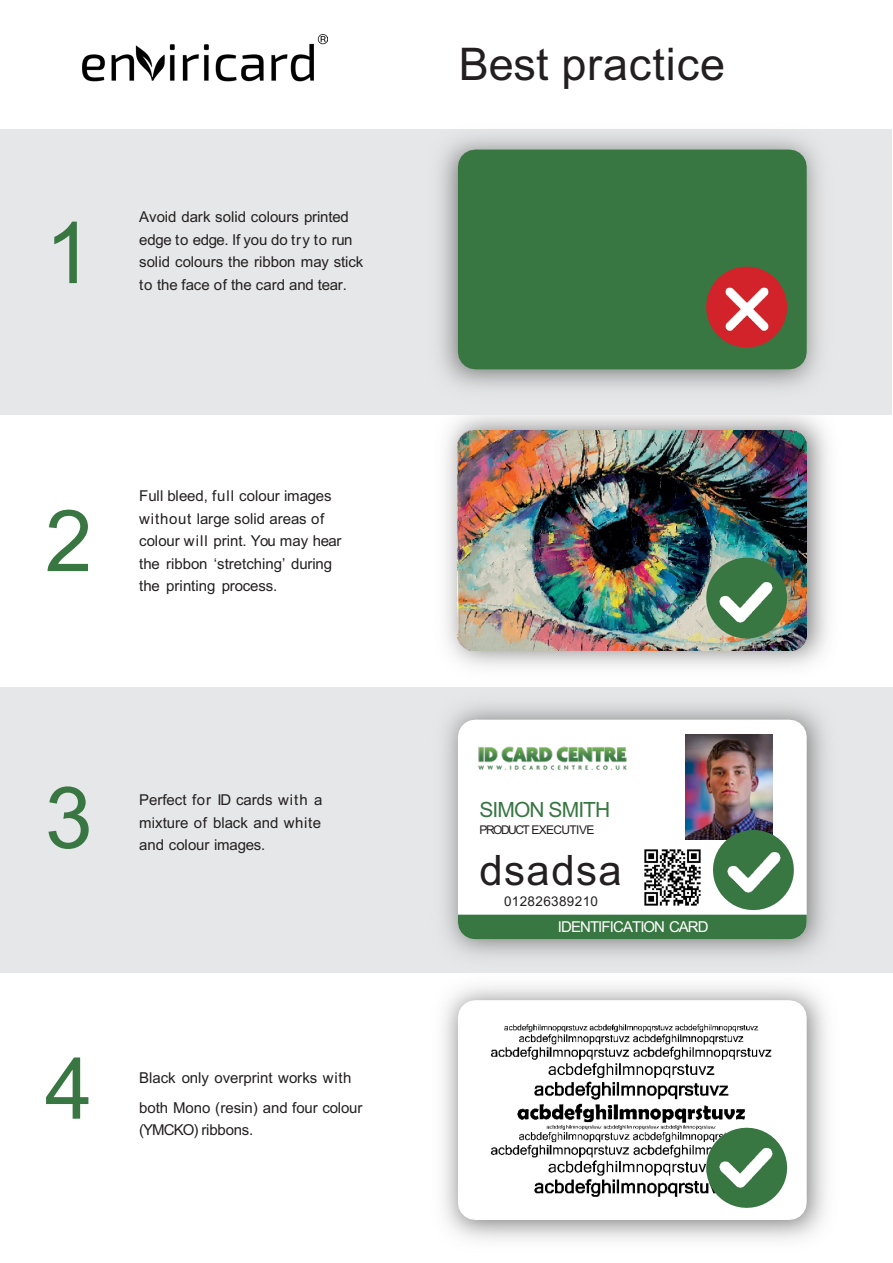
<style>
.page{position:relative;width:893px;height:1263px;background:#fff}
.page>*{position:absolute;margin:0;border:0;box-sizing:border-box;transform-origin:0 0}
.t1{font:85.5px "Arial";color:#387642}
.t2{font:45px "Arial";letter-spacing:.02em;color:#231f20}
.t3{font:42px "Arial";letter-spacing:.035em;color:#231f20}
.t4{font:21px "Arial";letter-spacing:-.045em;color:#387642}
.t5{font:15px/22.5px "Arial";letter-spacing:-.005em;color:#231f20}
.t6{font:15px "Arial";letter-spacing:-.065em;color:#fff}
.t7{font:13.5px "Arial";letter-spacing:.025em;color:#231f20}
.t8{font:12px "Arial";letter-spacing:-.065em;color:#231f20}
</style>
<div class="page">
<div style="left:0;top:687px;width:892px;height:285px;background:#e6e7e8"></div>
<div style="left:0;top:129px;width:891px;height:286px;background:#e6e7e8"></div>
<img style="left:440px;top:129px;width:452px;height:408px">
<svg style="left:458px;top:1000px;width:349px;height:220px"></svg>
<img style="left:458px;top:431px;width:349px;height:220px">
<img style="left:706px;top:558px;width:81px;height:80px">
<img style="left:479px;top:1015px;width:307px;height:192px">
<svg style="left:706px;top:1128px;width:81px;height:80px"></svg>
<div style="left:458px;top:150px;width:349px;height:219px;background:#387642"></div>
<svg style="left:706px;top:267px;width:81px;height:80px;background:#9f3e31"></svg>
<div style="left:458px;top:720px;width:349px;height:110px;background:#fff"></div>
<img style="left:723px;top:285px;width:48px;height:49px">
<img style="left:718px;top:575px;width:56px;height:55px">
<img style="left:685px;top:735px;width:87px;height:95px">
<img style="left:718px;top:1140px;width:56px;height:56px">
<img style="left:473px;top:742px;width:160px;height:32px">
<svg style="left:458px;top:830px;width:349px;height:109px;background:#b5c7b8"></svg>
<img style="left:726px;top:845px;width:56px;height:55px">
<img style="left:83px;top:34px;width:244px;height:48px">
<p class="t1" style="left:45px;top:194px;width:49px">1</p>
<p class="t5" style="left:139px;top:206px;width:226px">Avoid dark solid colours printed edge to edge. If you do try to run solid colours the ribbon may stick to the face of the card and tear.</p>
<p class="t1" style="left:45px;top:482px;width:49px">2</p>
<p class="t5" style="left:139px;top:485px;width:204px">Full bleed, full colour images without large solid areas of colour will print. You may hear the ribbon ‘stretching’ during the printing process.</p>
<p class="t1" style="left:45px;top:759px;width:49px">3</p>
<p class="t5" style="left:139px;top:788px;width:185px;text-align:justify">Perfect for ID cards with a mixture of black and white and colour images.</p>
<p class="t1" style="left:45px;top:1030px;width:49px">4</p>
<p class="t5" style="left:139px;top:1062px;width:225px;line-height:30px">Black only overprint works with both Mono (resin) and four colour</p>
<p class="t5" style="left:139px;top:1118px;width:116px">(YMCKO) ribbons.</p>
<p class="t2" style="left:459px;top:33px;width:268px">Best practice</p>
<p class="t4" style="left:479px;top:795px;width:132px">SIMON SMITH</p>
<p class="t8" style="left:479px;top:821px;width:117px">PRODUCT EXECUTIVE</p>
<p class="t3" style="left:479px;top:841px;width:144px">dsadsa</p>
<p class="t7" style="left:504px;top:892px;width:96px">012826389210</p>
<p class="t6" style="left:558px;top:916px;width:152px">IDENTIFICATION CARD</p>
</div>
